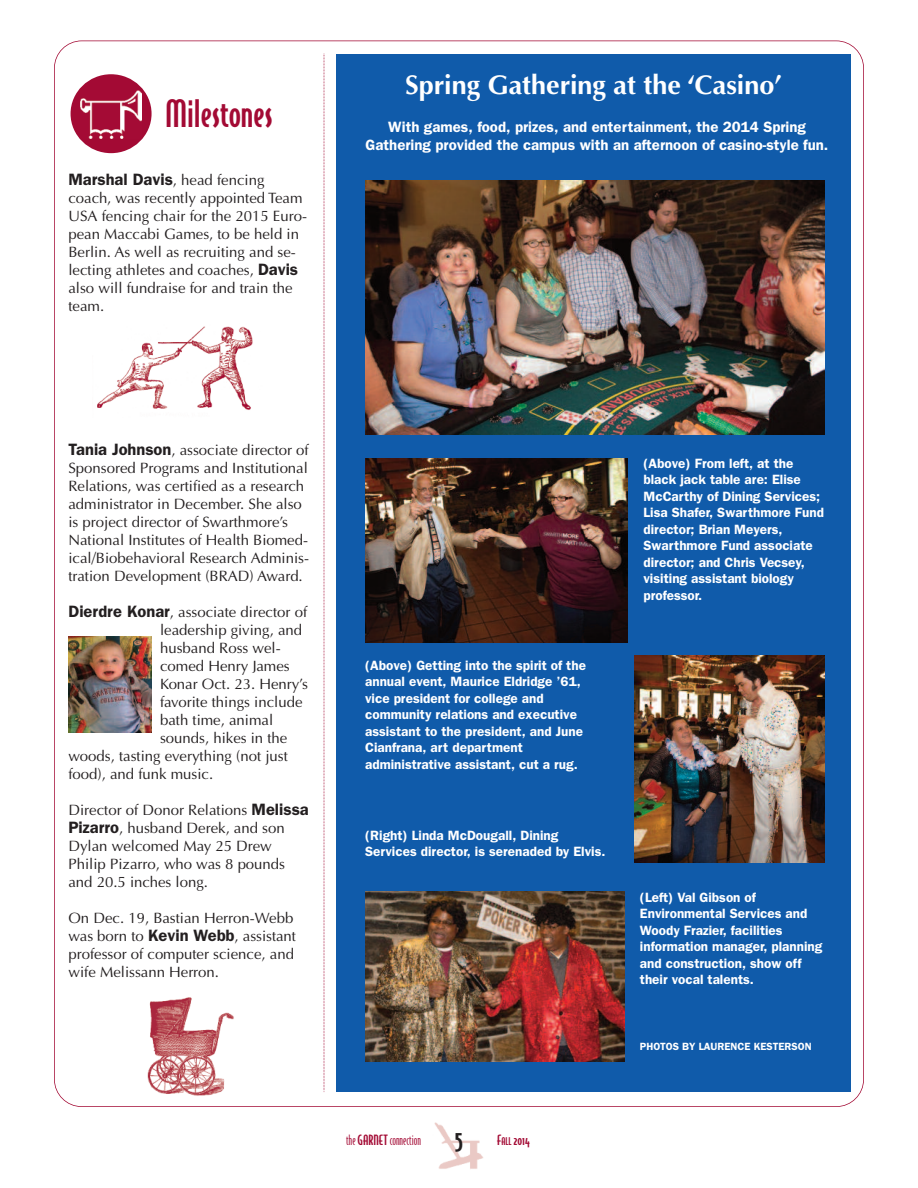
<style>
.page{position:relative;width:918px;height:1188px;background:#fff}
.page>*{position:absolute;margin:0;border:0;box-sizing:border-box;transform-origin:0 0}
.t1{font:36px "Bodega Sans Medium Oldstyle";color:#a30a34}
.t2{font:700 27px "Optima";color:#fff}
.t3{font:600 16.5px "Franklin Gothic";color:#231f20}
.t4{font:15px/18px "Optima";color:#231f20}
.t5{font:600 15px/18px "Franklin Gothic";color:#fff;text-align:center}
.t6{font:600 13.5px/16.5px "Franklin Gothic";color:#fff}
.t7{font:13.5px "Bodega Sans Light Oldstyle";color:#a30a34}
.t8{font:13.5px "Bodega Sans Medium Oldstyle";color:#a30a34}
.t9{font:600 10.5px "Franklin Gothic";color:#fff}
.s1{font-family:"Optima";font-weight:400;font-size:15px}
.s2{font-family:"Franklin Gothic";font-weight:600;font-size:16.5px}
.s3{font-family:"Bodega Sans Medium Oldstyle"}
.s4{font-family:"Bodega Sans Medium Oldstyle";font-size:27px;color:#231f20}
.s5{font-size:10.2px}
</style>
<div class="page">
<svg style="left:324px;top:54px;width:1px;height:1038px"></svg>
<img style="left:434px;top:1122px;width:49px;height:47px">
<div style="left:336px;top:54px;width:515px;height:1038px;background:#105baa"></div>
<img style="left:365px;top:458px;width:263px;height:185px">
<img style="left:365px;top:891px;width:259px;height:170px">
<img style="left:634px;top:655px;width:190px;height:207px">
<img style="left:365px;top:180px;width:459px;height:255px">
<div style="left:71px;top:74px;width:81px;height:79px;background:#a30a34;border-radius:50%"></div>
<img style="left:80px;top:91px;width:61px;height:47px">
<img style="left:97px;top:326px;width:156px;height:84px">
<img style="left:147px;top:997px;width:87px;height:99px">
<img style="left:68px;top:636px;width:83px;height:97px">
<h1 class="t1" style="left:165px;top:93px;width:109px">Milestones</h1>
<p class="t3" style="left:68px;top:169px;width:198px">Marshal Davis<span class="s1">, head fencing</span></p>
<p class="t4" style="left:68px;top:188px;width:240px">coach, was recently appointed Team<br>USA fencing chair for the 2015 Euro&shy;pean Maccabi Games, to be held in<br>Berlin. As well as recruiting and se&shy;lecting athletes and coaches, <span class="s2">Davis </span>also will fundraise for and train the team.</p>
<h2 class="t2" style="left:405px;top:69px;width:378px">Spring Gathering at the ‘Casino’</h2>
<p class="t5" style="left:366px;top:118px;width:464px">With games, food, prizes, and entertainment, the 2014 Spring<br>Gathering provided the campus with an afternoon of casino-style fun.</p>
<p class="t4" style="left:68px;top:440px;width:242px"><span class="s2">Tania Johnson</span>, associate director of Sponsored Programs and Institutional Relations, was certified as a research administrator in December. She also is project director of Swarthmore’s National Institutes of Health Biomed&shy;ical/Biobehavioral Research Adminis&shy;tration Development (BRAD) Award.</p>
<p class="t4" style="left:68px;top:602px;width:240px"><span class="s2">Dierdre Konar</span>, associate director of</p>
<p class="t4" style="left:160px;top:620px;width:144px">leadership giving, and</p>
<p class="t4" style="left:160px;top:638px;width:122px">husband Ross wel-</p>
<p class="t4" style="left:160px;top:656px;width:131px">comed Henry James</p>
<p class="t4" style="left:160px;top:674px;width:149px">Konar Oct. 23. Henry’s</p>
<p class="t4" style="left:160px;top:692px;width:144px">favorite things include</p>
<p class="t4" style="left:160px;top:710px;width:115px">bath time, animal</p>
<p class="t4" style="left:160px;top:728px;width:129px">sounds, hikes in the</p>
<p class="t4" style="left:68px;top:746px;width:221px">woods, tasting everything (not just</p>
<p class="t4" style="left:68px;top:764px;width:146px">food), and funk music.</p>
<p class="t4" style="left:68px;top:800px;width:242px">Director of Donor Relations <span class="s2">Melissa<br>Pizarro</span>, husband Derek, and son<br>Dylan welcomed May 25 Drew<br>Philip Pizarro, who was 8 pounds and 20.5 inches long.</p>
<p class="t4" style="left:68px;top:908px;width:229px">On Dec. 19, Bastian Herron-Webb was born to <span class="s2">Kevin Webb</span>, assistant professor of computer science, and wife Melissann Herron.</p>
<p class="t6" style="left:365px;top:657px;width:222px">(Above) Getting into the spirit of the annual event, Maurice Eldridge ’61, vice president for college and community relations and executive assistant to the president, and June Cianfrana, art department administrative assistant, cut a rug.</p>
<p class="t6" style="left:365px;top:827px;width:242px">(Right) Linda McDougall, Dining<br>Services director, is serenaded by Elvis.</p>
<p class="t7" style="left:346px;top:1132px;width:119px">the <span class="s3">GARNET</span>connection <span class="s4">5</span></p>
<p class="t8" style="left:497px;top:1132px;width:34px">F<span class="s5">ALL</span> 2014</p>
<p class="t6" style="left:644px;top:455px;width:182px">(Above) From left, at the black jack table are: Elise<br>McCarthy of Dining Services;<br>Lisa Shafer, Swarthmore Fund director; Brian Meyers,<br>Swarthmore Fund associate director; and Chris Vecsey, visiting assistant biology professor.</p>
<p class="t6" style="left:640px;top:889px;width:184px">(Left) Val Gibson of<br>Environmental Services and<br>Woody Frazier, facilities information manager, planning and construction, show off their vocal talents.</p>
<p class="t9" style="left:640px;top:1041px;width:173px">PHOTOS BY LAURENCE KESTERSON</p>
</div>
